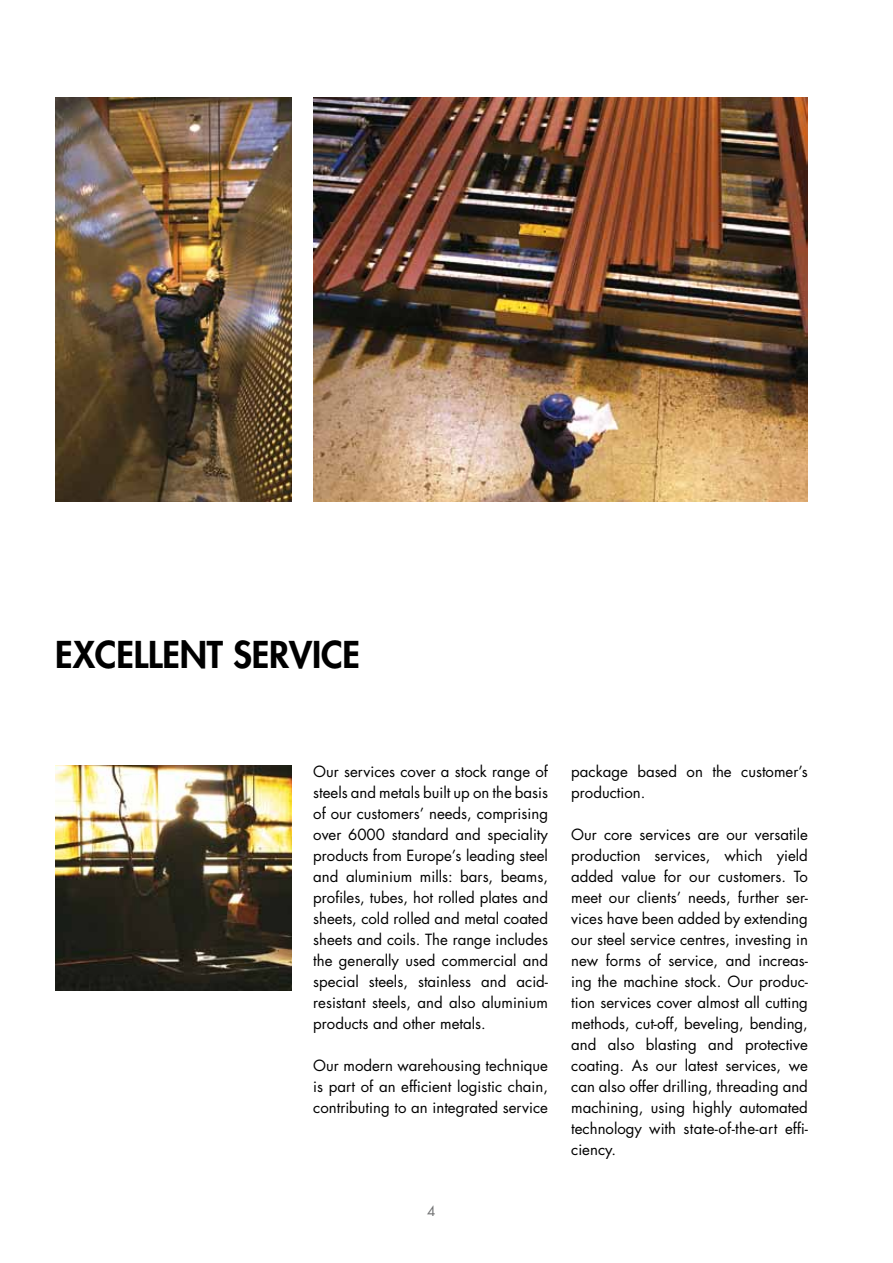
<style>
.page{position:relative;width:893px;height:1263px;background:#fff}
.page>*{position:absolute;margin:0;border:0;box-sizing:border-box;transform-origin:0 0}
.t1{font:800 36px "Futura Std";letter-spacing:-.005em;color:#000}
.t2{font:15px/21px "Futura Std";color:#000;text-align:justify}
.t3{font:13.5px "Futura Std";color:#707172}
</style>
<div class="page">
<img style="left:55px;top:98px;width:237px;height:404px">
<img style="left:313px;top:98px;width:495px;height:404px">
<img style="left:55px;top:765px;width:237px;height:226px">
<h1 class="t1" style="left:55px;top:632px;width:306px">EXCELLENT SERVICE</h1>
<p class="t2" style="left:313px;top:761px;width:236px">Our services cover a stock range of steels and metals built up on the basis of our customers’ needs, comprising over 6000 standard and speciality products from Europe’s leading steel and aluminium mills: bars, beams, profiles, tubes, hot rolled plates and sheets, cold rolled and metal coated sheets and coils. The range includes the generally used commercial and special steels, stainless and acid&shy;resistant steels, and also aluminium products and other metals.</p>
<p class="t2" style="left:313px;top:1055px;width:236px">Our modern warehousing technique is part of an efficient logistic chain, contributing to an integrated service</p>
<p class="t3" style="left:427px;top:1203px;width:10px">4</p>
<p class="t2" style="left:571px;top:761px;width:238px">package based on the customer’s production.</p>
<p class="t2" style="left:571px;top:824px;width:238px">Our core services are our versatile production services, which yield added value for our customers. To meet our clients’ needs, further ser&shy;vices have been added by extending our steel service centres, investing in new forms of service, and increas&shy;ing the machine stock. Our produc&shy;tion services cover almost all cutting methods, cut-off, beveling, bending, and also blasting and protective coating. As our latest services, we can also offer drilling, threading and machining, using highly automated technology with state-of-the-art effi&shy;ciency.</p>
</div>
